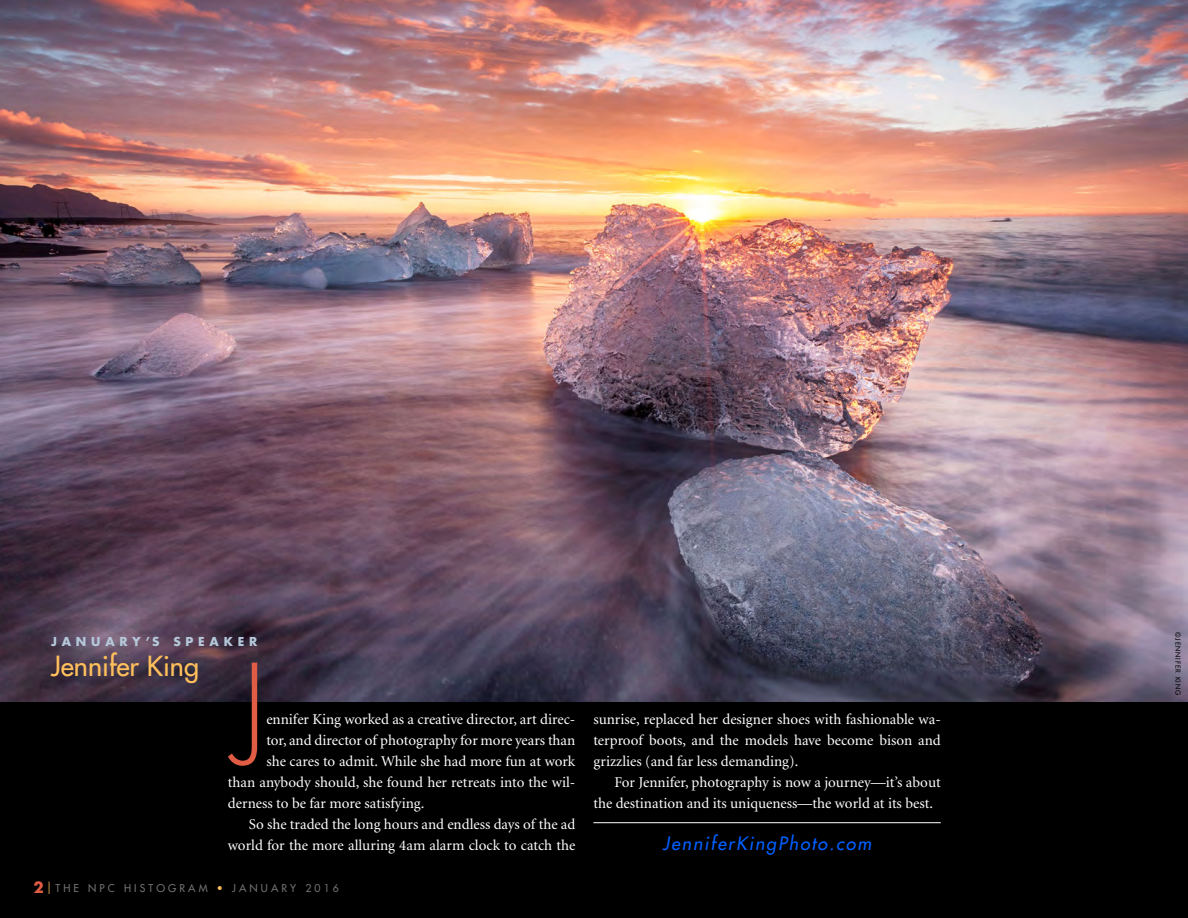
<style>
.page{position:relative;width:1188px;height:918px;background:#000}
.page>*{position:absolute;margin:0;border:0;box-sizing:border-box;transform-origin:0 0}
.t1{font:300 113.1px "Futura";color:#e05c45}
.t2{font:27px "Futura";color:#ffc05c}
.t3{font:italic 18px "Futura";letter-spacing:.1em;color:#005fff}
.t4{font:15px/21px "Minion";color:#fff;text-align:justify}
.t5{font:700 12px "Futura";letter-spacing:.4em;color:#b5c8d9}
.t6{font:10.5px "Futura";letter-spacing:.295em;color:#727273}
.t7{font:6.75px "Futura";letter-spacing:.125em;color:#000}
.s1{font-weight:700;font-size:15px;color:#e05c45}
.s2{font-weight:300;font-size:15px;color:#ffc05c}
.s3{color:#ffc05c}
</style>
<div class="page">
<img style="left:0;top:0;width:1188px;height:702px">
<hr style="left:593px;top:822px;width:348px;height:1px;background:#fff">
<p class="t5" style="left:51px;top:633px;width:208px">JANUARY’S SPEAKER</p>
<h2 class="t2" style="left:51px;top:648px;width:150px">Jennifer King</h2>
<h1 class="t1" style="left:242px;top:634px;width:26px">J</h1>
<p class="t4" style="left:266px;top:709px;width:311px">ennifer King worked as a creative director, art direc-</p>
<p class="t4" style="left:266px;top:730px;width:311px">tor, and director of photography for more years than</p>
<p class="t4" style="left:266px;top:751px;width:310px">she cares to admit. While she had more fun at work</p>
<p class="t4" style="left:228px;top:772px;width:349px">than anybody should, she found her retreats into the wil-</p>
<p class="t4" style="left:228px;top:793px;width:198px">derness to be far more satisfying.</p>
<p class="t4" style="left:249px;top:814px;width:328px">So she traded the long hours and endless days of the ad</p>
<p class="t4" style="left:228px;top:835px;width:349px">world for the more alluring 4am alarm clock to catch the</p>
<p class="t6" style="left:34px;top:881px;width:307px"><span class="s1">2</span><span class="s2">|</span>THE NPC HISTOGRAM <span class="s3">•</span> JANUARY 2016</p>
<p class="t4" style="left:593px;top:709px;width:349px">sunrise, replaced her designer shoes with fashionable wa&shy;terproof boots, and the models have become bison and grizzlies (and far less demanding).</p>
<p class="t4" style="left:593px;top:772px;width:349px;text-indent:21px">For Jennifer, photography is now a journey—it’s about the destination and its uniqueness—the world at its best.</p>
<p class="t3" style="left:663px;top:832px;width:210px">JenniferKingPhoto.com</p>
<p class="t7" style="left:1182px;top:632px;width:65px;rotate:90deg">©JENNIFER KING</p>
</div>
